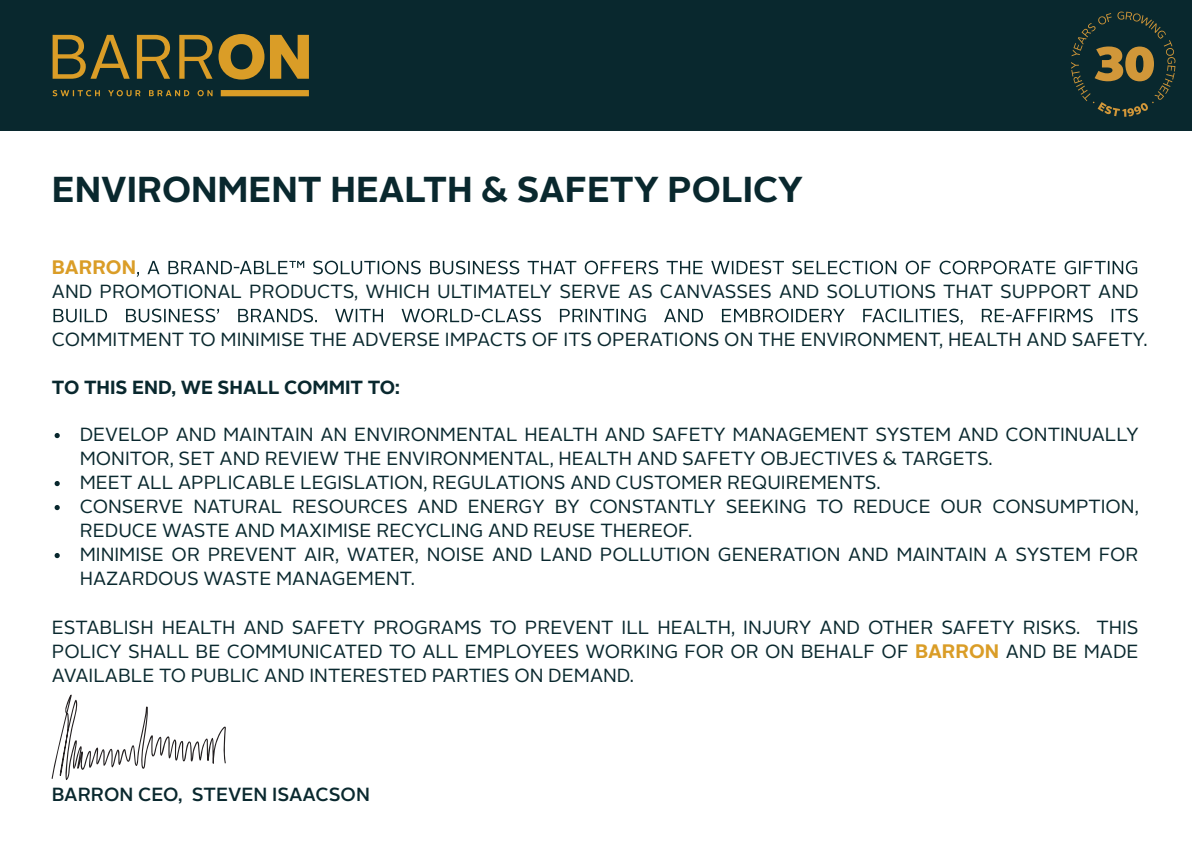
<style>
.page{position:relative;width:1192px;height:842px;background:#fff}
.page>*{position:absolute;margin:0;border:0;box-sizing:border-box;transform-origin:0 0}
.t1{font:700 36px "Alright Sans";color:#09282e}
.t2{font:700 19.5px "Alright Sans";color:#da9d27}
.t3{font:19px/24px "Alright Sans";color:#09282e;text-align:justify}
.t4{font:700 19px "Alright Sans";color:#09282e}
.t5{font:500 19px "Alright Sans";color:#09282e}
.s1{font-weight:700;font-size:19.5px;color:#da9d27}
</style>
<div class="page">
<svg style="left:137px;top:261px;width:1000px;height:16px"></svg>
<svg style="left:53px;top:309px;width:1085px;height:16px"></svg>
<svg style="left:55px;top:433px;width:5px;height:5px"></svg>
<svg style="left:55px;top:481px;width:5px;height:5px"></svg>
<svg style="left:55px;top:505px;width:5px;height:5px"></svg>
<svg style="left:55px;top:553px;width:5px;height:5px"></svg>
<svg style="left:52px;top:694px;width:174px;height:86px"></svg>
<div style="left:0;top:0;width:1192px;height:130px;background:#09282e"></div>
<svg style="left:53px;top:34px;width:256px;height:62px"></svg>
<svg style="left:1071px;top:12px;width:104px;height:105px"></svg>
<h1 class="t1" style="left:52px;top:164px;width:753px">ENVIRONMENT HEALTH &amp; SAFETY POLICY</h1>
<p class="t2" style="left:52px;top:254px;width:86px">BARRON</p>
<p class="t3" style="left:52px;top:280px;width:1088px">AND PROMOTIONAL PRODUCTS, WHICH ULTIMATELY SERVE AS CANVASSES AND SOLUTIONS THAT SUPPORT AND</p>
<p class="t3" style="left:52px;top:328px;width:1097px">COMMITMENT TO MINIMISE THE ADVERSE IMPACTS OF ITS OPERATIONS ON THE ENVIRONMENT, HEALTH AND SAFETY.</p>
<p class="t4" style="left:52px;top:374px;width:349px">TO THIS END, WE SHALL COMMIT TO:</p>
<p class="t3" style="left:80px;top:423px;width:1061px;text-align:left">DEVELOP AND MAINTAIN AN ENVIRONMENTAL HEALTH AND SAFETY MANAGEMENT SYSTEM AND CONTINUALLY MONITOR, SET AND REVIEW THE ENVIRONMENTAL, HEALTH AND SAFETY OBJECTIVES &amp; TARGETS.<br>MEET ALL APPLICABLE LEGISLATION, REGULATIONS AND CUSTOMER REQUIREMENTS.<br>CONSERVE NATURAL RESOURCES AND ENERGY BY CONSTANTLY SEEKING TO REDUCE OUR CONSUMPTION, REDUCE WASTE AND MAXIMISE RECYCLING AND REUSE THEREOF.<br>MINIMISE OR PREVENT AIR, WATER, NOISE AND LAND POLLUTION GENERATION AND MAINTAIN A SYSTEM FOR HAZARDOUS WASTE MANAGEMENT.</p>
<p class="t3" style="left:52px;top:616px;width:1088px">ESTABLISH HEALTH AND SAFETY PROGRAMS TO PREVENT ILL HEALTH, INJURY AND OTHER SAFETY RISKS. THIS POLICY SHALL BE COMMUNICATED TO ALL EMPLOYEES WORKING FOR OR ON BEHALF OF <span class="s1">BARRON</span> AND BE MADE AVAILABLE TO PUBLIC AND INTERESTED PARTIES ON DEMAND.</p>
<p class="t5" style="left:52px;top:781px;width:320px">BARRON CEO, STEVEN ISAACSON</p>
</div>
